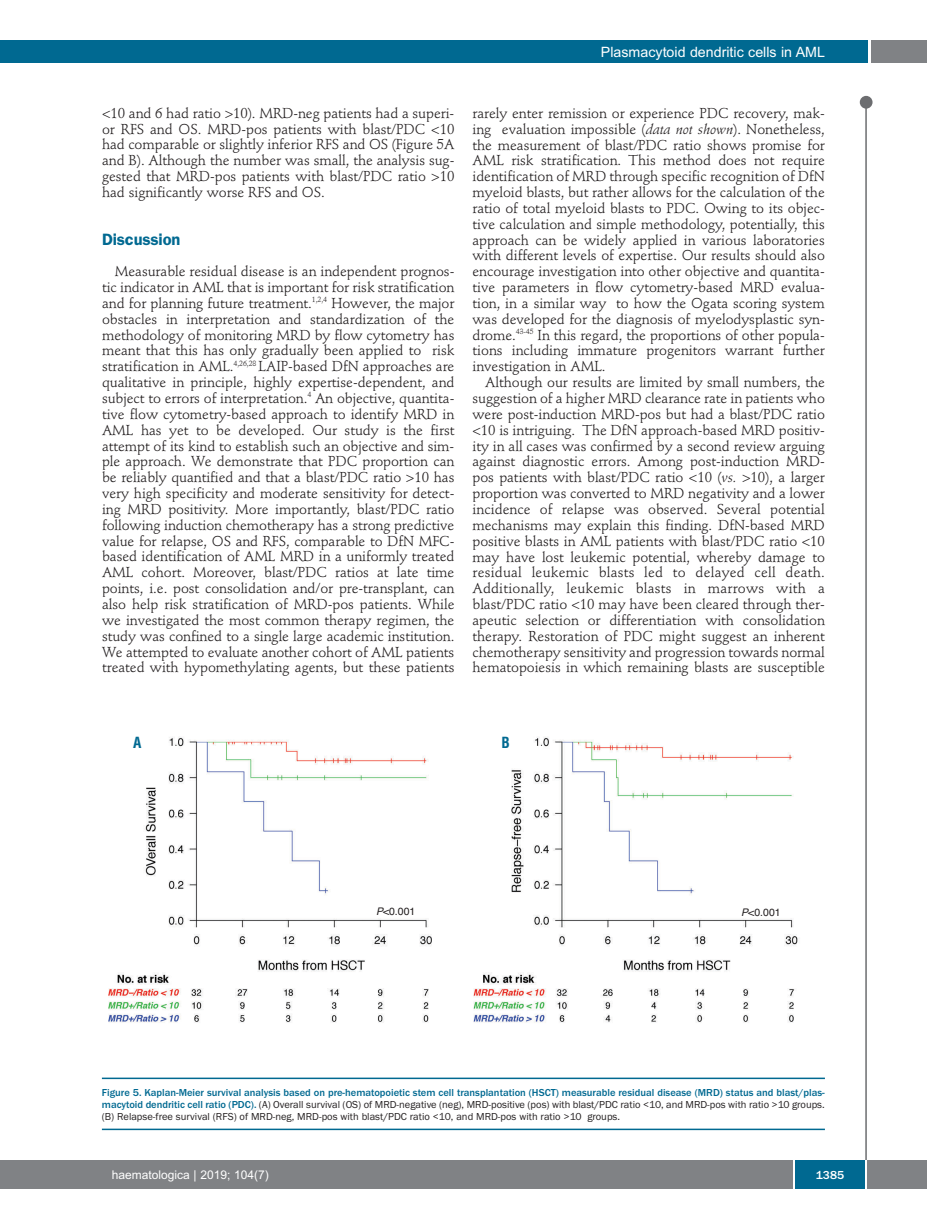
<style>
.page{position:relative;width:927px;height:1225px;background:#fff}
.page>*{position:absolute;margin:0;border:0;box-sizing:border-box;transform-origin:0 0}
.t1{font:600 16.5px "Franklin Gothic";letter-spacing:-.01em;color:#006991}
.t2{font:700 condensed 15px "Helvetica";color:#006991}
.t3{font:14.25px/15.9px "Stempel Schneidler";letter-spacing:-.005em;color:#231f20;text-align:justify}
.t4{font:14.25px "Arial";color:#fff}
.t5{font:12px "Arial";color:#fff}
.t6{font:500 12px "Franklin Gothic";color:#fff}
.t7{font:10.5px/12px "Franklin Gothic";color:#231f20;text-align:justify}
.t8{font:10.5px "Helvetica";color:#231f20}
.s1{font-style:italic}
.s2{font-weight:500;color:#006991}
</style>
<div class="page">
<div style="left:860px;top:96px;width:12px;height:13px;background:#6c6d70;border-radius:50%"></div>
<hr style="left:865px;top:98px;width:2px;height:1062px;background:#6c6d70">
<div style="left:871px;top:40px;width:56px;height:22px;background:#808285"></div>
<div style="left:18px;top:40px;width:849px;height:22px;background:#006991"></div>
<div style="left:17px;top:1160px;width:910px;height:28px;background:#808285"></div>
<div style="left:795px;top:1160px;width:70px;height:28px;background:#006991"></div>
<hr style="left:793px;top:1160px;width:2px;height:28px;background:#fff">
<hr style="left:865px;top:1160px;width:2px;height:28px;background:#fff">
<div style="left:0;top:40px;width:19px;height:22px;background:#006991"></div>
<div style="left:0;top:1160px;width:18px;height:28px;background:#808285"></div>
<img style="left:108px;top:737px;width:690px;height:286px">
<hr style="left:102px;top:1077px;width:723px;height:2px;background:#006991">
<hr style="left:102px;top:1128px;width:723px;height:2px;background:#006991">
<p class="t4" style="left:601px;top:44px;width:226px">Plasmacytoid dendritic cells in AML</p>
<p class="t3" style="left:102px;top:106px;width:354px">&lt;10 and 6 had ratio &gt;10). MRD-neg patients had a superi&shy;or RFS and OS. MRD-pos patients with blast/PDC &lt;10 had comparable or slightly inferior RFS and OS (Figure 5A and B). Although the number was small, the analysis sug&shy;gested that MRD-pos patients with blast/PDC ratio &gt;10 had significantly worse RFS and OS.</p>
<p class="t1" style="left:102px;top:233px;width:80px">Discussion</p>
<p class="t3" style="left:102px;top:265px;width:354px;text-indent:13px">Measurable residual disease is an independent prognos&shy;tic indicator in AML that is important for risk stratification and for planning future treatment.<sup>1,2,4</sup> However, the major obstacles in interpretation and standardization of the methodology of monitoring MRD by flow cytometry has meant that this has only gradually been applied to risk stratification in AML.<sup>4,26,28</sup> LAIP-based DfN approaches are qualitative in principle, highly expertise-dependent, and subject to errors of interpretation.<sup>4</sup> An objective, quantita&shy;tive flow cytometry-based approach to identify MRD in AML has yet to be developed. Our study is the first attempt of its kind to establish such an objective and sim&shy;ple approach. We demonstrate that PDC proportion can be reliably quantified and that a blast/PDC ratio &gt;10 has very high specificity and moderate sensitivity for detect&shy;ing MRD positivity. More importantly, blast/PDC ratio following induction chemotherapy has a strong predictive value for relapse, OS and RFS, comparable to DfN MFC&shy;based identification of AML MRD in a uniformly treated AML cohort. Moreover, blast/PDC ratios at late time points, i.e. post consolidation and/or pre-transplant, can also help risk stratification of MRD-pos patients. While we investigated the most common therapy regimen, the study was confined to a single large academic institution.<br>We attempted to evaluate another cohort of AML patients treated with hypomethylating agents, but these patients</p>
<p class="t3" style="left:472px;top:106px;width:354px">rarely enter remission or experience PDC recovery, mak&shy;ing evaluation impossible (<span class="s1">data not shown</span>). Nonetheless, the measurement of blast/PDC ratio shows promise for AML risk stratification. This method does not require identification of MRD through specific recognition of DfN myeloid blasts, but rather allows for the calculation of the ratio of total myeloid blasts to PDC. Owing to its objec&shy;tive calculation and simple methodology, potentially, this approach can be widely applied in various laboratories with different levels of expertise. Our results should also encourage investigation into other objective and quantita&shy;tive parameters in flow cytometry-based MRD evalua&shy;tion, in a similar way to how the Ogata scoring system was developed for the diagnosis of myelodysplastic syn&shy;drome.<sup>43-45</sup> In this regard, the proportions of other popula&shy;tions including immature progenitors warrant further investigation in AML.</p>
<p class="t3" style="left:472px;top:376px;width:354px;text-indent:13px">Although our results are limited by small numbers, the suggestion of a higher MRD clearance rate in patients who were post-induction MRD-pos but had a blast/PDC ratio &lt;10 is intriguing. The DfN approach-based MRD positiv&shy;ity in all cases was confirmed by a second review arguing against diagnostic errors. Among post-induction MRD&shy;pos patients with blast/PDC ratio &lt;10 (<span class="s1">vs.</span> &gt;10), a larger proportion was converted to MRD negativity and a lower incidence of relapse was observed. Several potential mechanisms may explain this finding. DfN-based MRD positive blasts in AML patients with blast/PDC ratio &lt;10 may have lost leukemic potential, whereby damage to residual leukemic blasts led to delayed cell death.<br>Additionally, leukemic blasts in marrows with a blast/PDC ratio &lt;10 may have been cleared through ther&shy;apeutic selection or differentiation with consolidation therapy. Restoration of PDC might suggest an inherent chemotherapy sensitivity and progression towards normal hematopoiesis in which remaining blasts are susceptible</p>
<p class="t2" style="left:133px;top:734px;width:10px">A</p>
<p class="t2" style="left:501px;top:734px;width:10px">B</p>
<p class="t8" style="left:376px;top:905px;width:41px"><span class="s1">P</span>&lt;0.001</p>
<p class="t8" style="left:741px;top:906px;width:41px"><span class="s1">P</span>&lt;0.001</p>
<p class="t7" style="left:102px;top:1086px;width:724px"><span class="s2">Figure 5. Kaplan-Meier survival analysis based on pre-hematopoietic stem cell transplantation (HSCT) measurable residual disease (MRD) status and blast/plas&shy;macytoid dendritic cell ratio (PDC).</span> (A) Overall survival (OS) of MRD-negative (neg), MRD-positive (pos) with blast/PDC ratio &lt;10, and MRD-pos with ratio &gt;10 groups. (B) Relapse-free survival (RFS) of MRD-neg, MRD-pos with blast/PDC ratio &lt;10, and MRD-pos with ratio &gt;10 groups.</p>
<p class="t5" style="left:112px;top:1167px;width:158px">haematologica | 2019; 104(7)</p>
<p class="t6" style="left:816px;top:1167px;width:30px">1385</p>
</div>
